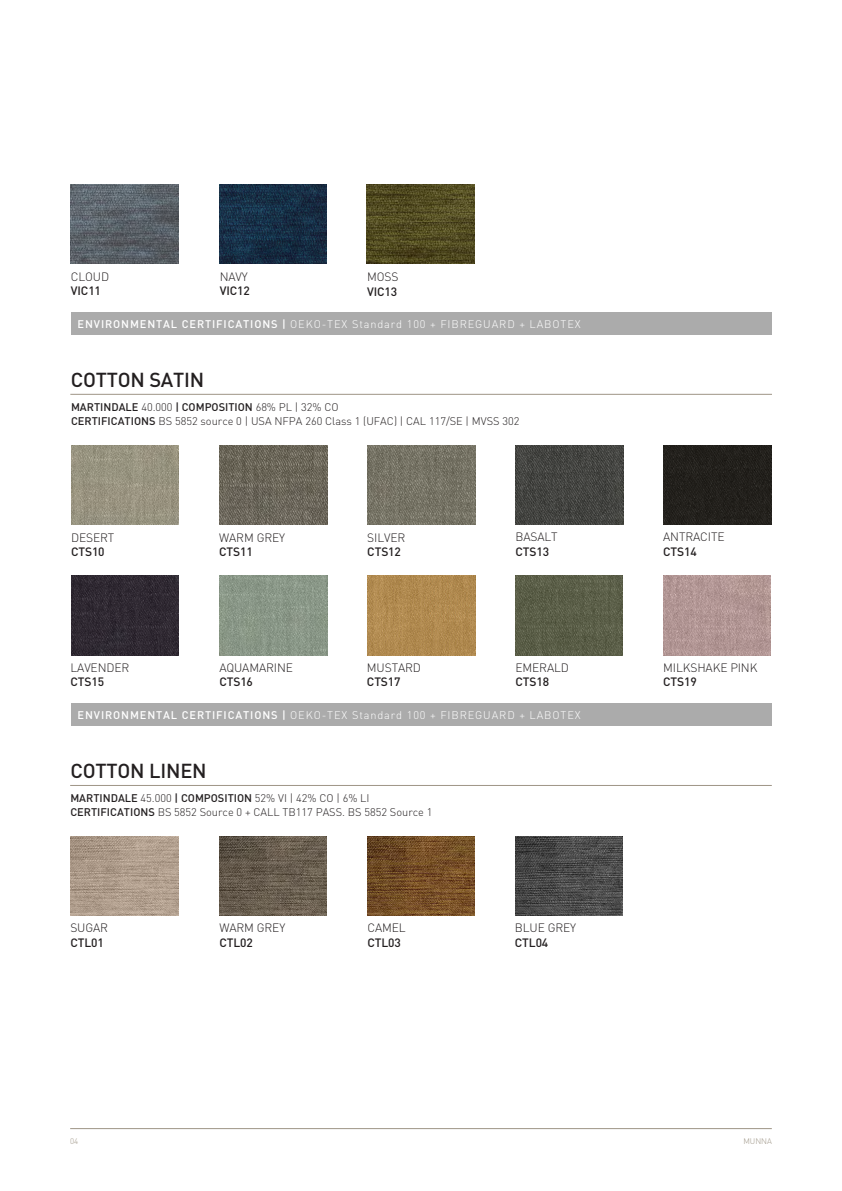
<style>
.page{position:relative;width:842px;height:1191px;background:#fff}
.page>*{position:absolute;margin:0;border:0;box-sizing:border-box;transform-origin:0 0}
.t1{font:500 20px "DIN";letter-spacing:-.01em;color:#231f20}
.t2{font:300 12px "DIN";letter-spacing:-.01em;color:#231f20}
.t3{font:500 12px "DIN";letter-spacing:-.01em;color:#231f20}
.t4{font:300 11px "DIN";letter-spacing:.08em;color:#fff}
.t5{font:300 11px "DIN";color:#231f20}
.t6{font:500 11px "DIN";color:#231f20}
.t7{font:300 8px "DIN";letter-spacing:-.01em;color:#9e9586}
.s1{font-weight:500}
.s2{font-weight:300}
</style>
<div class="page">
<hr style="left:70px;top:1128px;width:702px;height:1px;background:#9e9586">
<hr style="left:70px;top:394px;width:702px;height:1px;background:#9e9586">
<div style="left:71px;top:312px;width:700px;height:22px;background:#ababab"></div>
<div style="left:71px;top:703px;width:700px;height:23px;background:#ababab"></div>
<hr style="left:70px;top:785px;width:702px;height:1px;background:#9e9586">
<img style="left:71px;top:184px;width:107px;height:79px">
<img style="left:219px;top:184px;width:108px;height:79px">
<img style="left:367px;top:184px;width:107px;height:79px">
<img style="left:71px;top:445px;width:108px;height:80px">
<img style="left:71px;top:576px;width:108px;height:79px">
<img style="left:219px;top:445px;width:108px;height:80px">
<img style="left:219px;top:576px;width:108px;height:79px">
<img style="left:367px;top:445px;width:108px;height:80px">
<img style="left:367px;top:576px;width:108px;height:79px">
<img style="left:515px;top:445px;width:108px;height:80px">
<img style="left:515px;top:576px;width:108px;height:79px">
<img style="left:663px;top:445px;width:108px;height:80px">
<img style="left:663px;top:576px;width:108px;height:79px">
<img style="left:71px;top:836px;width:108px;height:79px">
<img style="left:219px;top:836px;width:108px;height:79px">
<img style="left:367px;top:836px;width:108px;height:79px">
<img style="left:515px;top:836px;width:108px;height:79px">
<p class="t2" style="left:71px;top:269px;width:40px">CLOUD</p>
<p class="t3" style="left:71px;top:283px;width:32px">VIC11</p>
<p class="t2" style="left:220px;top:269px;width:30px">NAVY</p>
<p class="t3" style="left:220px;top:283px;width:32px">VIC12</p>
<p class="t2" style="left:367px;top:269px;width:33px">MOSS</p>
<p class="t3" style="left:367px;top:283px;width:32px">VIC13</p>
<p class="t4" style="left:78px;top:317px;width:505px"><span class="s1">ENVIRONMENTAL CERTIFICATIONS |</span> OEKO-TEX Standard 100 + FIBREGUARD + LABOTEX</p>
<p class="t1" style="left:71px;top:367px;width:135px">COTTON SATIN</p>
<p class="t6" style="left:71px;top:399px;width:269px">MARTINDALE <span class="s2">40.000</span> | COMPOSITION <span class="s2">68% PL | 32% CO</span></p>
<p class="t5" style="left:71px;top:414px;width:450px"><span class="s1">CERTIFICATIONS</span> BS 5852 source 0 | USA NFPA 260 Class 1 (UFAC) | CAL 117/SE | MVSS 302</p>
<p class="t2" style="left:71px;top:530px;width:45px">DESERT</p>
<p class="t3" style="left:71px;top:544px;width:35px">CTS10</p>
<p class="t2" style="left:71px;top:660px;width:60px">LAVENDER</p>
<p class="t3" style="left:71px;top:674px;width:35px">CTS15</p>
<p class="t2" style="left:219px;top:530px;width:67px">WARM GREY</p>
<p class="t3" style="left:219px;top:544px;width:35px">CTS11</p>
<p class="t2" style="left:219px;top:660px;width:75px">AQUAMARINE</p>
<p class="t3" style="left:219px;top:674px;width:35px">CTS16</p>
<p class="t2" style="left:367px;top:530px;width:40px">SILVER</p>
<p class="t3" style="left:367px;top:544px;width:35px">CTS12</p>
<p class="t2" style="left:367px;top:660px;width:56px">MUSTARD</p>
<p class="t3" style="left:367px;top:674px;width:35px">CTS17</p>
<p class="t2" style="left:515px;top:529px;width:44px">BASALT</p>
<p class="t3" style="left:515px;top:543px;width:35px">CTS13</p>
<p class="t2" style="left:515px;top:660px;width:55px">EMERALD</p>
<p class="t3" style="left:515px;top:674px;width:35px">CTS18</p>
<p class="t4" style="left:78px;top:708px;width:505px"><span class="s1">ENVIRONMENTAL CERTIFICATIONS |</span> OEKO-TEX Standard 100 + FIBREGUARD + LABOTEX</p>
<p class="t1" style="left:71px;top:758px;width:138px">COTTON LINEN</p>
<p class="t6" style="left:70px;top:790px;width:301px">MARTINDALE <span class="s2">45.000</span> | COMPOSITION <span class="s2">52% VI | 42% CO | 6% LI</span></p>
<p class="t5" style="left:70px;top:805px;width:364px"><span class="s1">CERTIFICATIONS</span> BS 5852 Source 0 + CALL TB117 PASS. BS 5852 Source 1</p>
<p class="t2" style="left:70px;top:920px;width:39px">SUGAR</p>
<p class="t3" style="left:70px;top:935px;width:35px">CTL01</p>
<p class="t2" style="left:219px;top:920px;width:67px">WARM GREY</p>
<p class="t3" style="left:219px;top:935px;width:35px">CTL02</p>
<p class="t2" style="left:367px;top:920px;width:40px">CAMEL</p>
<p class="t3" style="left:367px;top:935px;width:35px">CTL03</p>
<p class="t2" style="left:515px;top:920px;width:63px">BLUE GREY</p>
<p class="t3" style="left:515px;top:934px;width:35px">CTL04</p>
<p class="t2" style="left:663px;top:529px;width:63px">ANTRACITE</p>
<p class="t3" style="left:663px;top:543px;width:35px">CTS14</p>
<p class="t2" style="left:663px;top:660px;width:96px">MILKSHAKE PINK</p>
<p class="t3" style="left:663px;top:674px;width:35px">CTS19</p>
<p class="t7" style="left:70px;top:1135px;width:10px">04</p>
<p class="t7" style="left:743px;top:1135px;width:30px">MUNNA</p>
</div>
